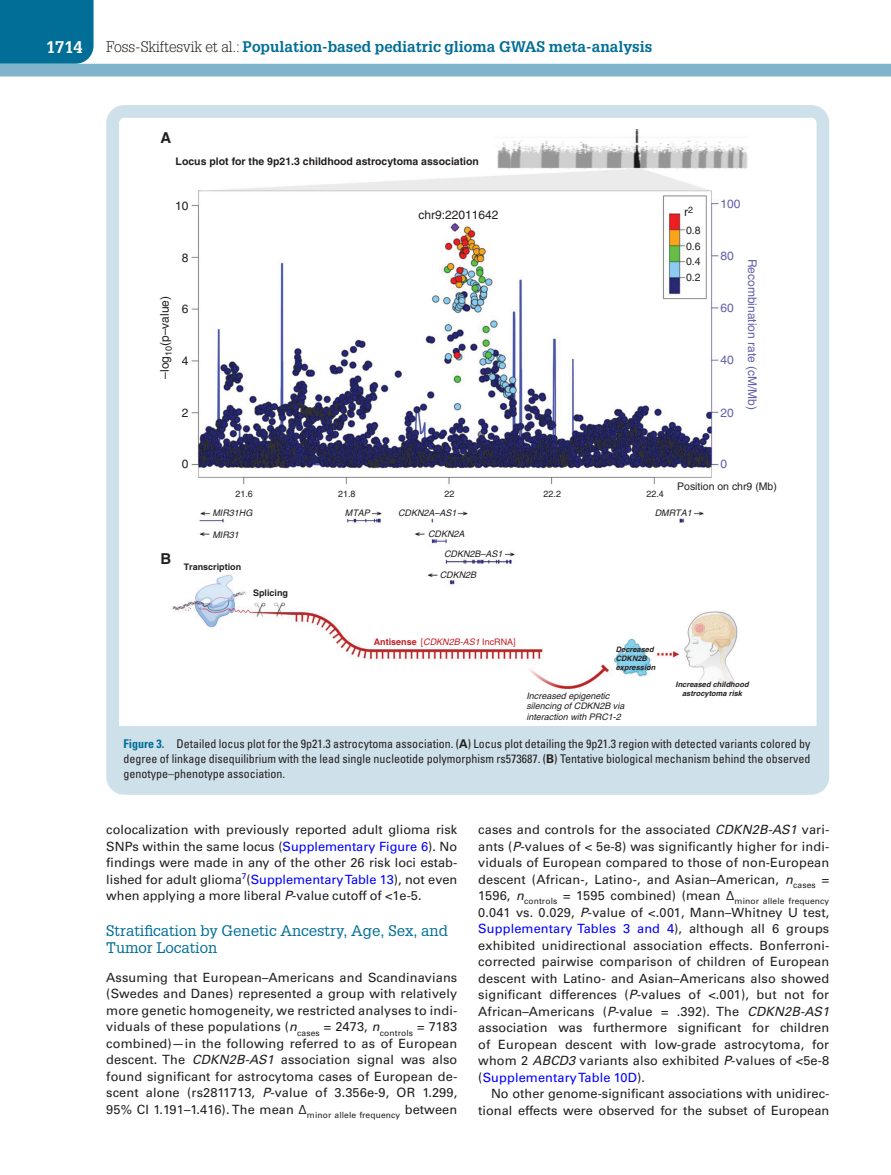
<style>
.page{position:relative;width:891px;height:1175px;background:#fff}
.page>*{position:absolute;margin:0;border:0;box-sizing:border-box;transform-origin:0 0}
.t1{font:700 16.5px "Glypha LT Std";color:#fff}
.t2{font:700 15px "Glypha LT Std";color:#006e96}
.t3{font:15px/16.5px "Glypha LT Std";color:#006e96}
.t4{font:700 15px "Helvetica";color:#231f20}
.t5{font:12.75px/16.5px "Univers LT Std";color:#231f20;text-align:justify}
.t6{font:condensed 12px/15px "Univers LT Std";color:#231f20;text-align:justify}
.t7{font:12px "Helvetica";color:#231f20}
.t8{font:12px "Helvetica";color:#6160ab}
.t9{font:700 10.5px "Helvetica";color:#231f20}
.t10{font:10.5px/15.8px "Helvetica";color:#231f20;text-align:justify}
.t11{font:italic 9px/10.8px "Helvetica";color:#231f20}
.t12{font:italic 9px "Helvetica";color:#c12025}
.t13{font:700 9px "Helvetica";color:#231f20}
.t14{font:9px "Helvetica";color:#231f20}
.t15{font:8.55px "Univers LT Std";letter-spacing:.01em;color:#231f20}
.t16{font:italic 700 7.5px/9px "Helvetica";color:#231f20}
.s1{font-weight:300;color:#231f20}
.s2{font-weight:700;font-style:normal}
.s3{font-style:normal}
.s4{font-weight:700;color:#006e96}
.s5{font-weight:700;font-stretch:normal}
.s6{color:#00f}
.s7{font-style:italic}
</style>
<div class="page">
<div style="left:0;top:0;width:94px;height:64px;background:#006e96"></div>
<div style="left:0;top:64px;width:891px;height:12px;background:#7fb4ca"></div>
<img style="left:172px;top:129px;width:576px;height:563px">
<div style="left:118px;top:726px;width:700px;height:59px;background:#cee0ea"></div>
<div style="left:106px;top:105px;width:723px;height:689px;border:13px solid #cee0ea;border-radius:12px"></div>
<p class="t1" style="left:46px;top:37px;width:38px">1714</p>
<p class="t2" style="left:106px;top:37px;width:548px"><span class="s1">Foss-Skiftesvik et al.:</span> Population-based pediatric glioma GWAS meta-analysis</p>
<p class="t4" style="left:160px;top:128px;width:12px">A</p>
<p class="t9" style="left:176px;top:154px;width:305px">Locus plot for the 9p21.3 childhood astrocytoma association</p>
<p class="t7" style="left:175px;top:199px;width:15px">10</p>
<p class="t7" style="left:419px;top:208px;width:82px">chr9:22011642</p>
<p class="t7" style="left:684px;top:205px;width:10px">r<sup>2</sup></p>
<p class="t8" style="left:721px;top:197px;width:22px">100</p>
<p class="t7" style="left:182px;top:250px;width:8px">8</p>
<p class="t7" style="left:158px;top:379px;width:84px;rotate:-90deg">–log<sub>10</sub>(p–value)</p>
<p class="t7" style="left:182px;top:302px;width:8px">6</p>
<p class="t7" style="left:182px;top:354px;width:8px">4</p>
<p class="t7" style="left:182px;top:405px;width:8px">2</p>
<p class="t10" style="left:686px;top:222px;width:16px">0.8<br>0.6<br>0.4<br>0.2</p>
<p class="t8" style="left:721px;top:249px;width:15px">80</p>
<p class="t8" style="left:721px;top:301px;width:15px">60</p>
<p class="t8" style="left:721px;top:353px;width:15px">40</p>
<p class="t8" style="left:721px;top:405px;width:15px">20</p>
<p class="t8" style="left:759px;top:259px;width:153px;rotate:90deg">Recombination rate (cM/Mb)</p>
<p class="t7" style="left:182px;top:457px;width:8px">0</p>
<p class="t14" style="left:235px;top:489px;width:19px">21.6</p>
<p class="t14" style="left:338px;top:489px;width:19px">21.8</p>
<p class="t14" style="left:445px;top:489px;width:12px">22</p>
<p class="t14" style="left:544px;top:489px;width:19px">22.2</p>
<p class="t14" style="left:646px;top:489px;width:19px">22.4</p>
<p class="t8" style="left:721px;top:457px;width:8px">0</p>
<p class="t10" style="left:677px;top:478px;width:101px">Position on chr9 (Mb)</p>
<p class="t4" style="left:160px;top:549px;width:12px">B</p>
<p class="t11" style="left:212px;top:507px;width:42px">MIR31HG</p>
<p class="t11" style="left:212px;top:529px;width:28px">MIR31</p>
<p class="t13" style="left:184px;top:561px;width:59px">Transcription</p>
<p class="t13" style="left:253px;top:587px;width:37px">Splicing</p>
<p class="t11" style="left:345px;top:507px;width:27px">MTAP</p>
<p class="t11" style="left:398px;top:507px;width:60px">CDKN2A–AS1</p>
<p class="t11" style="left:655px;top:507px;width:38px">DMRTA1</p>
<p class="t11" style="left:428px;top:528px;width:38px">CDKN2A</p>
<p class="t11" style="left:444px;top:548px;width:60px">CDKN2B–AS1</p>
<p class="t11" style="left:440px;top:569px;width:38px">CDKN2B</p>
<p class="t12" style="left:374px;top:637px;width:143px"><span class="s2">Antisense</span> <span class="s3">[</span>CDKN2B-AS1 <span class="s3">IncRNA]</span></p>
<p class="t16" style="left:616px;top:644px;width:41px">Decreased<br>CDKN2B expression</p>
<p class="t11" style="left:526px;top:690px;width:100px">Increased epigenetic silencing of CDKN2B via interaction with PRC1-2</p>
<p class="t16" style="left:676px;top:680px;width:74px;text-align:center">Increased childhood astrocytoma risk</p>
<p class="t6" style="left:124px;top:735px;width:689px"><span class="s4">Figure 3.</span> Detailed locus plot for the 9p21.3 astrocytoma association. (<span class="s5">A</span>) Locus plot detailing the 9p21.3 region with detected variants colored by degree of linkage disequilibrium with the lead single nucleotide polymorphism rs573687. (<span class="s5">B</span>) Tentative biological mechanism behind the observed genotype–phenotype association.</p>
<p class="t5" style="left:106px;top:821px;width:353px">colocalization with previously reported adult glioma risk SNPs within the same locus (<span class="s6">Supplementary Figure 6</span>). No findings were made in any of the other 26 risk loci estab&shy;lished for adult glioma<sup>7</sup>(<span class="s6">Supplementary Table 13</span>), not even when applying a more liberal <span class="s7">P</span>-value cutoff of &lt;1e-5.</p>
<p class="t3" style="left:106px;top:922px;width:343px">Stratification by Genetic Ancestry, Age, Sex, and<br>Tumor Location</p>
<p class="t5" style="left:106px;top:969px;width:353px">Assuming that European–Americans and Scandinavians (Swedes and Danes) represented a group with relatively more genetic homogeneity, we restricted analyses to indi&shy;viduals of these populations (<span class="s7">n</span><sub>cases</sub> = 2473, <span class="s7">n</span><sub>controls</sub> = 7183 combined)—in the following referred to as of European descent. The <span class="s7">CDKN2B-AS1</span> association signal was also found significant for astrocytoma cases of European de&shy;scent alone (rs2811713, <span class="s7">P</span>-value of 3.356e-9, OR 1.299, 95% CI 1.191–1.416). The mean Δ<sub>minor</sub> <sub>allele</sub> <sub>frequency</sub> between</p>
<p class="t5" style="left:478px;top:821px;width:353px">cases and controls for the associated <span class="s7">CDKN2B-AS1</span> vari&shy;ants (<span class="s7">P</span>-values of &lt; 5e-8) was significantly higher for indi&shy;viduals of European compared to those of non-European descent (African-, Latino-, and Asian–American, <span class="s7">n</span><sub>cases</sub> =</p>
<p class="t15" style="left:478px;top:896px;width:352px"><sup>1596,</sup> <sup>n</sup>controls <sup>=</sup> <sup>1595</sup> <sup>combined)</sup> <sup>(mean</sup> <sup>Δ</sup>minor allele frequency</p>
<p class="t5" style="left:478px;top:903px;width:353px">0.041 vs. 0.029, <span class="s7">P</span>-value of &lt;.001, Mann–Whitney U test, <span class="s6">Supplementary Tables 3 and 4</span>), although all 6 groups exhibited unidirectional association effects. Bonferroni&shy;corrected pairwise comparison of children of European descent with Latino- and Asian–Americans also showed significant differences (<span class="s7">P</span>-values of &lt;.001), but not for African–Americans (<span class="s7">P</span>-value = .392). The <span class="s7">CDKN2B-AS1 </span>association was furthermore significant for children of European descent with low-grade astrocytoma, for whom 2 <span class="s7">ABCD3</span> variants also exhibited <span class="s7">P</span>-values of &lt;5e-8 (<span class="s6">Supplementary Table 10D</span>).</p>
<p class="t5" style="left:478px;top:1085px;width:353px;text-align:right">No other genome-significant associations with unidirec&shy;tional effects were observed for the subset of European</p>
</div>
